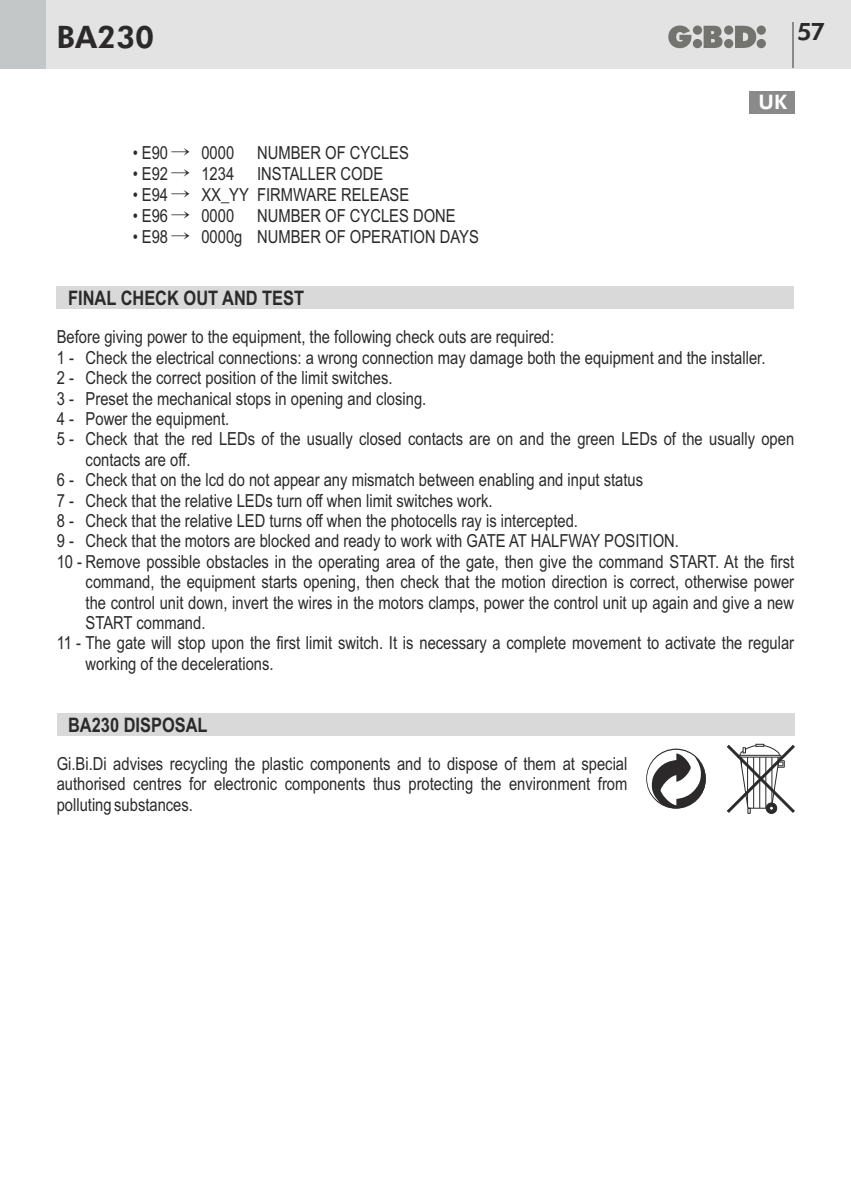
<style>
.page{position:relative;width:851px;height:1191px;background:#fff}
.page>*{position:absolute;margin:0;border:0;box-sizing:border-box;transform-origin:0 0}
.t1{font:800 31px "Futura BT";color:#2b2929}
.t2{font:800 24px "Futura BT";color:#2b2929}
.t3{font:700 20px "Arial Narrow";color:#2b2929}
.t4{font:800 20px "Futura BT";color:#fff}
.t5{font:18px/20.4px "Arial Narrow";color:#2b2929;text-align:justify}
.s1{font-family:"Batang";font-size:20px}
</style>
<div class="page">
<div style="left:748px;top:91px;width:46px;height:22px;background:#8a8a8a"></div>
<div style="left:0;top:0;width:850px;height:68px;background:#e3e3e3"></div>
<div style="left:0;top:0;width:45px;height:68px;background:#c4c7c7"></div>
<svg style="left:668px;top:26px;width:97px;height:22px"></svg>
<hr style="left:792px;top:23px;width:2px;height:45px;background:#8a8a8a">
<div style="left:57px;top:286px;width:737px;height:23px;background:#d9d9d9"></div>
<div style="left:57px;top:713px;width:737px;height:23px;background:#d9d9d9"></div>
<svg style="left:646px;top:749px;width:59px;height:59px"></svg>
<svg style="left:651px;top:753px;width:54px;height:55px"></svg>
<svg style="left:727px;top:744px;width:68px;height:70px"></svg>
<h1 class="t1" style="left:56px;top:24px;width:99px">BA230</h1>
<h2 class="t2" style="left:797px;top:21px;width:29px">57</h2>
<p class="t5" style="left:133px;top:144px;width:103px">• E90<span class="s1">→</span> 0000</p>
<p class="t5" style="left:257px;top:144px;width:153px">NUMBER OF CYCLES</p>
<p class="t5" style="left:133px;top:165px;width:103px">• E92<span class="s1">→</span> 1234</p>
<p class="t5" style="left:257px;top:165px;width:128px">INSTALLER CODE</p>
<p class="t5" style="left:133px;top:186px;width:278px">• E94<span class="s1">→</span> XX_YY FIRMWARE RELEASE</p>
<p class="t5" style="left:133px;top:207px;width:103px">• E96<span class="s1">→</span> 0000</p>
<p class="t5" style="left:257px;top:207px;width:200px">NUMBER OF CYCLES DONE</p>
<p class="t5" style="left:133px;top:228px;width:347px">• E98<span class="s1">→</span> 0000g NUMBER OF OPERATION DAYS</p>
<p class="t3" style="left:68px;top:290px;width:237px">FINAL CHECK OUT AND TEST</p>
<p class="t4" style="left:758px;top:94px;width:30px">UK</p>
<p class="t5" style="left:57px;top:328px;width:499px">Before giving power to the equipment, the following check outs are required:</p>
<p class="t5" style="left:57px;top:349px;width:710px">1 - Check the electrical connections: a wrong connection may damage both the equipment and the installer.</p>
<p class="t5" style="left:57px;top:369px;width:337px">2 - Check the correct position of the limit switches.</p>
<p class="t5" style="left:57px;top:390px;width:371px">3 - Preset the mechanical stops in opening and closing.</p>
<p class="t5" style="left:57px;top:410px;width:174px">4 - Power the equipment.</p>
<p class="t5" style="left:57px;top:430px;width:739px">5 - Check that the red LEDs of the usually closed contacts are on and the green LEDs of the usually open</p>
<p class="t5" style="left:86px;top:451px;width:106px">contacts are off.</p>
<p class="t5" style="left:57px;top:471px;width:588px">6 - Check that on the lcd do not appear any mismatch between enabling and input status</p>
<p class="t5" style="left:57px;top:492px;width:437px">7 - Check that the relative LEDs turn off when limit switches work.</p>
<p class="t5" style="left:57px;top:512px;width:522px">8 - Check that the relative LED turns off when the photocells ray is intercepted.</p>
<p class="t5" style="left:57px;top:532px;width:623px">9 - Check that the motors are blocked and ready to work with GATE AT HALFWAY POSITION.</p>
<p class="t5" style="left:57px;top:553px;width:738px">10 - Remove possible obstacles in the operating area of the gate, then give the command START. At the first</p>
<p class="t5" style="left:86px;top:573px;width:710px">command, the equipment starts opening, then check that the motion direction is correct, otherwise power</p>
<p class="t5" style="left:86px;top:593px;width:710px">the control unit down, invert the wires in the motors clamps, power the control unit up again and give a new</p>
<p class="t5" style="left:86px;top:614px;width:121px">START command.</p>
<p class="t5" style="left:57px;top:634px;width:738px">11 - The gate will stop upon the first limit switch. It is necessary a complete movement to activate the regular</p>
<p class="t5" style="left:86px;top:655px;width:189px">working of the decelerations.</p>
<p class="t3" style="left:68px;top:717px;width:141px">BA230 DISPOSAL</p>
<p class="t5" style="left:57px;top:755px;width:572px">Gi.Bi.Di advises recycling the plastic components and to dispose of them at special authorised centres for electronic components thus protecting the environment from polluting substances.</p>
</div>
